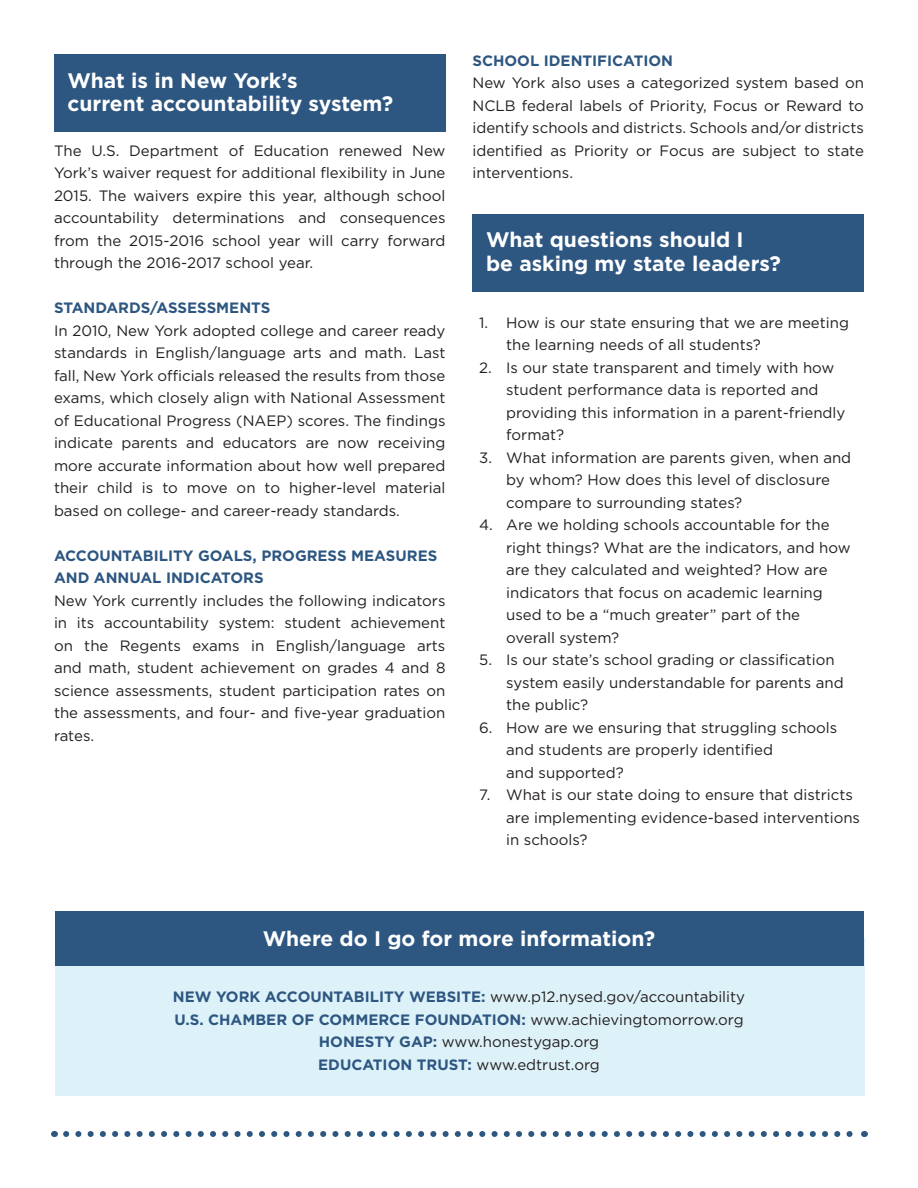
<style>
.page{position:relative;width:918px;height:1188px;background:#fff}
.page>*{position:absolute;margin:0;border:0;box-sizing:border-box;transform-origin:0 0}
.t1{font:700 21px/22.5px "Gotham";color:#fff}
.t2{font:15px/22.5px "Gotham";color:#231f20}
.t3{font:700 15px/22.5px "Gotham";color:#2d5681}
.s1{font-weight:700;color:#2d5681}
.s2{font-weight:400;color:#231f20}
</style>
<div class="page">
<div style="left:56px;top:939px;width:810px;height:157px;background:#ddf1f9"></div>
<div style="left:472px;top:214px;width:392px;height:78px;background:#2d5681"></div>
<div style="left:54px;top:54px;width:392px;height:78px;background:#2d5681"></div>
<svg style="left:66px;top:1131px;width:787px;height:6px"></svg>
<div style="left:56px;top:911px;width:808px;height:55px;background:#2d5681"></div>
<h1 class="t1" style="left:68px;top:70px;width:327px">What is in New York’s<br>current accountability system?</h1>
<p class="t2" style="left:54px;top:139px;width:393px;text-align:justify">The U.S. Department of Education renewed New York’s waiver request for additional flexibility in June 2015. The waivers expire this year, although school accountability determinations and consequences from the 2015-2016 school year will carry forward through the 2016-2017 school year.</p>
<p class="t3" style="left:54px;top:297px;width:218px">STANDARDS/ASSESSMENTS</p>
<p class="t2" style="left:54px;top:319px;width:393px;text-align:justify">In 2010, New York adopted college and career ready standards in English/language arts and math. Last fall, New York officials released the results from those exams, which closely align with National Assessment of Educational Progress (NAEP) scores. The findings indicate parents and educators are now receiving more accurate information about how well prepared their child is to move on to higher-level material based on college- and career-ready standards.</p>
<p class="t3" style="left:54px;top:544px;width:385px">ACCOUNTABILITY GOALS, PROGRESS MEASURES<br>AND ANNUAL INDICATORS</p>
<p class="t2" style="left:54px;top:589px;width:393px;text-align:justify">New York currently includes the following indicators in its accountability system: student achievement on the Regents exams in English/language arts and math, student achievement on grades 4 and 8 science assessments, student participation rates on the assessments, and four- and five-year graduation rates.</p>
<p class="t3" style="left:472px;top:49px;width:202px">SCHOOL IDENTIFICATION</p>
<p class="t2" style="left:472px;top:72px;width:393px;text-align:justify">New York also uses a categorized system based on NCLB federal labels of Priority, Focus or Reward to identify schools and districts. Schools and/or districts identified as Priority or Focus are subject to state interventions.</p>
<p class="t1" style="left:486px;top:228px;width:296px;line-height:24px">What questions should I<br>be asking my state leaders?</p>
<p class="t2" style="left:506px;top:311px;width:344px;text-indent:-27px">1. How is our state ensuring that we are meeting the learning needs of all students?</p>
<p class="t2" style="left:506px;top:356px;width:341px;text-indent:-27px">2. Is our state transparent and timely with how student performance data is reported and providing this information in a parent-friendly format?</p>
<p class="t2" style="left:506px;top:446px;width:347px;text-indent:-27px">3. What information are parents given, when and by whom? How does this level of disclosure compare to surrounding states?</p>
<p class="t2" style="left:506px;top:513px;width:346px;text-indent:-27px">4. Are we holding schools accountable for the right things? What are the indicators, and how are they calculated and weighted? How are indicators that focus on academic learning used to be a “much greater” part of the overall system?</p>
<p class="t2" style="left:506px;top:648px;width:339px;text-indent:-27px">5. Is our state’s school grading or classification system easily understandable for parents and the public?</p>
<p class="t2" style="left:506px;top:716px;width:333px;text-indent:-27px">6. How are we ensuring that struggling schools and students are properly identified<br>and supported?</p>
<p class="t2" style="left:506px;top:783px;width:355px;text-indent:-27px">7. What is our state doing to ensure that districts are implementing evidence-based interventions in schools?</p>
<p class="t1" style="left:263px;top:927px;width:394px">Where do I go for more information?</p>
<p class="t2" style="left:173px;top:985px;width:574px"><span class="s1">NEW YORK ACCOUNTABILITY WEBSITE:</span> www.p12.nysed.gov/accountability</p>
<p class="t3" style="left:174px;top:1008px;width:571px">U.S. CHAMBER OF COMMERCE FOUNDATION: <span class="s2">www.achievingtomorrow.org</span></p>
<p class="t2" style="left:319px;top:1030px;width:282px"><span class="s1">HONESTY GAP:</span> www.honestygap.org</p>
<p class="t3" style="left:318px;top:1053px;width:283px">EDUCATION TRUST: <span class="s2">www.edtrust.org</span></p>
</div>
